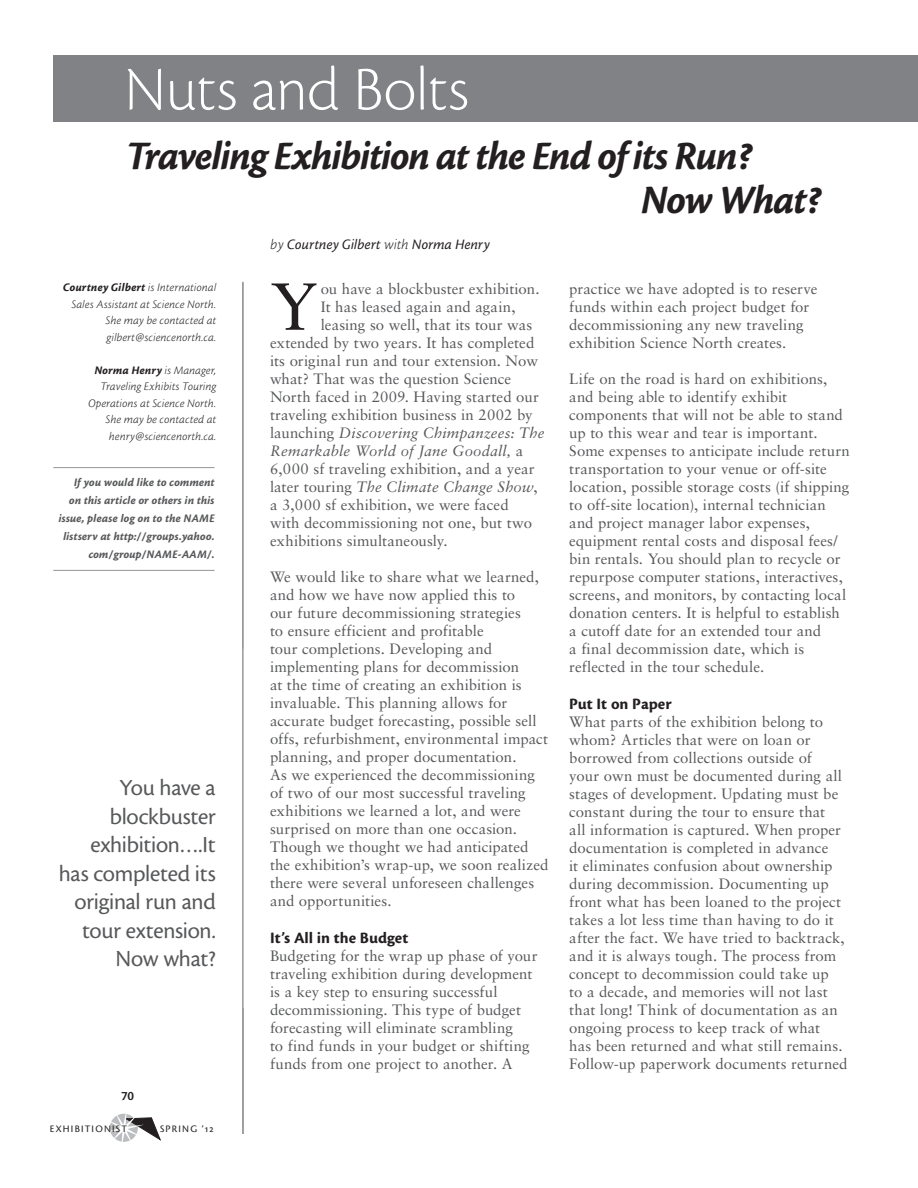
<style>
.page{position:relative;width:918px;height:1188px;background:#fff}
.page>*{position:absolute;margin:0;border:0;box-sizing:border-box;transform-origin:0 0}
.t1{font:66.6px "Sabon";color:#231f20}
.t2{font:64.5px "Cronos MM 250 43";color:#fff}
.t3{font:42px "Cronos MM It 700 28";letter-spacing:-.025em;color:#231f20}
.t4{font:24px/28.5px "Cronos MM 408 16";letter-spacing:-.01em;color:#57585a;text-align:right}
.t5{font:16.5px "Cronos MM 700 11";color:#231f20}
.t6{font:15px/18px "Sabon";letter-spacing:.005em;color:#57585a}
.t7{font:italic 15px "Sabon";letter-spacing:.015em;color:#57585a}
.t8{font:15px "Cronos MM It 408 10";color:#231f20}
.t9{font:13.5px "Cronos MM 574 9";color:#231f20}
.t10{font:12px/16.5px "Cronos MM It 250 8";letter-spacing:.01em;color:#231f20;text-align:right}
.t11{font:12px/18px "Cronos MM It 700 8";color:#57585a;text-align:right}
.t12{font:10.35px "Cronos MM SC 408 9";letter-spacing:.12em;color:#231f20}
.s1{font-family:"Cronos MM It 700 8"}
.s2{font-family:"Cronos MM It 250 10"}
.s3{font-style:normal}
</style>
<div class="page">
<svg style="left:109px;top:1113px;width:52px;height:29px"></svg>
<hr style="left:243px;top:1008px;width:1px;height:126px;background:#939598">
<hr style="left:242px;top:282px;width:1px;height:852px;background:#939598">
<div style="left:53px;top:55px;width:865px;height:66px;background:#808285"></div>
<hr style="left:53px;top:467px;width:162px;height:1px;background:#939598">
<hr style="left:53px;top:570px;width:162px;height:1px;background:#939598">
<p class="t2" style="left:124px;top:56px;width:346px">Nuts and Bolts</p>
<p class="t3" style="left:126px;top:134px;width:627px">Traveling Exhibition at the End of its Run?</p>
<p class="t3" style="left:641px;top:177px;width:181px">Now What?</p>
<p class="t10" style="left:63px;top:279px;width:155px"><span class="s1">Courtney Gilbert</span> is International<br>Sales Assistant at Science North.<br>She may be contacted at</p>
<p class="t10" style="left:107px;top:329px;width:111px">gilbert@sciencenorth.ca.</p>
<p class="t10" style="left:88px;top:362px;width:130px"><span class="s1">Norma Henry</span> is Manager,<br>Traveling Exhibits Touring<br>Operations at Science North.</p>
<p class="t10" style="left:106px;top:411px;width:112px">She may be contacted at</p>
<p class="t10" style="left:109px;top:428px;width:109px">henry@sciencenorth.ca.</p>
<p class="t11" style="left:58px;top:473px;width:158px">If you would like to comment<br>on this article or others in this issue, please log on to the NAME listserv at http://groups.yahoo. com/group/NAME-AAM/.</p>
<p class="t4" style="left:59px;top:774px;width:159px">You have a blockbuster exhibition….It has completed its original run and tour extension.<br>Now what?</p>
<p class="t9" style="left:121px;top:1088px;width:15px">70</p>
<p class="t12" style="left:50px;top:1124px;width:79px">EXHIBITIONIST</p>
<p class="t12" style="left:160px;top:1124px;width:55px">SPRING ‘12</p>
<p class="t8" style="left:270px;top:236px;width:221px"><span class="s2">by</span> Courtney Gilbert <span class="s2">with</span> Norma Henry</p>
<p class="t1" style="left:270px;top:267px;width:50px">Y</p>
<p class="t6" style="left:321px;top:280px;width:220px">ou have a blockbuster exhibition.</p>
<p class="t6" style="left:321px;top:298px;width:196px">It has leased again and again,</p>
<p class="t6" style="left:321px;top:316px;width:213px">leasing so well, that its tour was</p>
<p class="t6" style="left:270px;top:334px;width:266px">extended by two years. It has completed</p>
<p class="t6" style="left:270px;top:352px;width:270px">its original run and tour extension. Now</p>
<p class="t6" style="left:270px;top:370px;width:243px">what? That was the question Science</p>
<p class="t6" style="left:270px;top:388px;width:271px">North faced in 2009. Having started our</p>
<p class="t6" style="left:270px;top:406px;width:264px">traveling exhibition business in 2002 by</p>
<p class="t7" style="left:270px;top:424px;width:276px"><span class="s3">launching</span> Discovering Chimpanzees: The</p>
<p class="t7" style="left:270px;top:442px;width:255px">Remarkable World of Jane Goodall, <span class="s3">a</span></p>
<p class="t6" style="left:270px;top:460px;width:266px">6,000 sf traveling exhibition, and a year</p>
<p class="t7" style="left:270px;top:478px;width:269px"><span class="s3">later touring</span> The Climate Change Show<span class="s3">,</span></p>
<p class="t6" style="left:270px;top:496px;width:240px">a 3,000 sf exhibition, we were faced</p>
<p class="t6" style="left:270px;top:514px;width:264px">with decommissioning not one, but two</p>
<p class="t6" style="left:270px;top:532px;width:179px">exhibitions simultaneously.</p>
<p class="t6" style="left:270px;top:568px;width:280px">We would like to share what we learned, and how we have now applied this to<br>our future decommissioning strategies<br>to ensure efficient and profitable<br>tour completions. Developing and implementing plans for decommission<br>at the time of creating an exhibition is invaluable. This planning allows for accurate budget forecasting, possible sell offs, refurbishment, environmental impact planning, and proper documentation.<br>As we experienced the decommissioning of two of our most successful traveling exhibitions we learned a lot, and were surprised on more than one occasion.<br>Though we thought we had anticipated the exhibition’s wrap-up, we soon realized there were several unforeseen challenges and opportunities.</p>
<p class="t5" style="left:270px;top:930px;width:140px">It’s All in the Budget</p>
<p class="t6" style="left:270px;top:947px;width:269px">Budgeting for the wrap up phase of your traveling exhibition during development is a key step to ensuring successful decommissioning. This type of budget forecasting will eliminate scrambling<br>to find funds in your budget or shifting funds from one project to another. A</p>
<p class="t6" style="left:569px;top:280px;width:250px">practice we have adopted is to reserve funds within each project budget for decommissioning any new traveling exhibition Science North creates.</p>
<p class="t6" style="left:569px;top:370px;width:282px">Life on the road is hard on exhibitions, and being able to identify exhibit components that will not be able to stand up to this wear and tear is important.<br>Some expenses to anticipate include return transportation to your venue or off-site location, possible storage costs (if shipping to off-site location), internal technician and project manager labor expenses, equipment rental costs and disposal fees/ bin rentals. You should plan to recycle or repurpose computer stations, interactives, screens, and monitors, by contacting local donation centers. It is helpful to establish a cutoff date for an extended tour and<br>a final decommission date, which is reflected in the tour schedule.</p>
<p class="t5" style="left:569px;top:696px;width:104px">Put It on Paper</p>
<p class="t6" style="left:569px;top:713px;width:280px">What parts of the exhibition belong to whom? Articles that were on loan or borrowed from collections outside of<br>your own must be documented during all stages of development. Updating must be constant during the tour to ensure that<br>all information is captured. When proper documentation is completed in advance<br>it eliminates confusion about ownership during decommission. Documenting up front what has been loaned to the project takes a lot less time than having to do it after the fact. We have tried to backtrack, and it is always tough. The process from concept to decommission could take up<br>to a decade, and memories will not last that long! Think of documentation as an ongoing process to keep track of what<br>has been returned and what still remains.<br>Follow-up paperwork documents returned</p>
</div>
